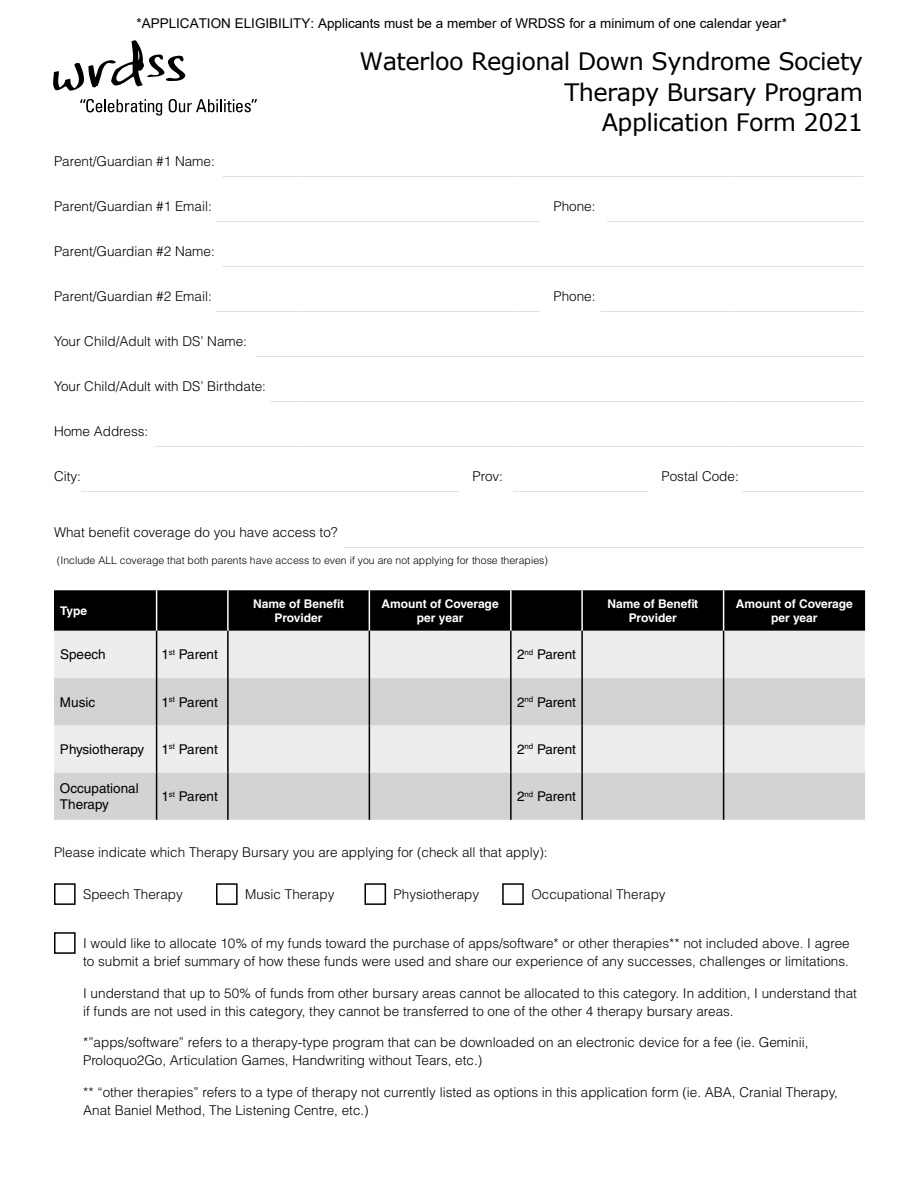
<style>
.page{position:relative;width:918px;height:1188px;background:#fff}
.page>*{position:absolute;margin:0;border:0;box-sizing:border-box;transform-origin:0 0}
.t1{font:24px/30.3px "Verdana";letter-spacing:-.025em;color:#000;text-align:right}
.t2{font:300 13.5px/18px "Helvetica LT Std";color:#000}
.t3{font:300 13.5px "Helvetica LT Std";color:#d1d3d4}
.t4{font:13.5px/16.5px "Helvetica LT Std";color:#000}
.t5{font:13.5px "Arial";color:#000}
.t6{font:700 12px/13.5px "Helvetica LT Std";color:#fff;text-align:center}
.t7{font:300 10.5px "Helvetica LT Std";color:#000}
</style>
<div class="page">
<div style="left:54px;top:590px;width:811px;height:41px;background:#000"></div>
<div style="left:54px;top:631px;width:811px;height:47px;background:#ededee"></div>
<svg style="left:54px;top:678px;width:811px;height:142px;background:#dadbdc"></svg>
<hr style="left:156px;top:590px;width:1px;height:41px;background:#fff">
<hr style="left:227px;top:590px;width:2px;height:41px;background:#fff">
<hr style="left:369px;top:590px;width:1px;height:41px;background:#fff">
<hr style="left:510px;top:590px;width:2px;height:41px;background:#fff">
<hr style="left:581px;top:590px;width:2px;height:41px;background:#fff">
<hr style="left:723px;top:590px;width:1px;height:41px;background:#fff">
<hr style="left:156px;top:631px;width:1px;height:47px;background:#000">
<hr style="left:227px;top:631px;width:2px;height:47px;background:#000">
<hr style="left:369px;top:631px;width:1px;height:47px;background:#000">
<hr style="left:510px;top:631px;width:2px;height:47px;background:#000">
<hr style="left:581px;top:631px;width:2px;height:47px;background:#000">
<hr style="left:723px;top:631px;width:1px;height:47px;background:#000">
<hr style="left:156px;top:678px;width:1px;height:47px;background:#000">
<hr style="left:227px;top:678px;width:2px;height:47px;background:#000">
<hr style="left:369px;top:678px;width:1px;height:47px;background:#000">
<hr style="left:510px;top:678px;width:2px;height:47px;background:#000">
<hr style="left:581px;top:678px;width:2px;height:47px;background:#000">
<hr style="left:723px;top:678px;width:1px;height:47px;background:#000">
<hr style="left:156px;top:725px;width:1px;height:48px;background:#000">
<hr style="left:227px;top:725px;width:2px;height:48px;background:#000">
<hr style="left:369px;top:725px;width:1px;height:48px;background:#000">
<hr style="left:510px;top:725px;width:2px;height:48px;background:#000">
<hr style="left:581px;top:725px;width:2px;height:48px;background:#000">
<hr style="left:723px;top:725px;width:1px;height:48px;background:#000">
<hr style="left:156px;top:773px;width:1px;height:47px;background:#000">
<hr style="left:227px;top:773px;width:2px;height:47px;background:#000">
<hr style="left:369px;top:773px;width:1px;height:47px;background:#000">
<hr style="left:510px;top:773px;width:2px;height:47px;background:#000">
<hr style="left:581px;top:773px;width:2px;height:47px;background:#000">
<hr style="left:723px;top:773px;width:1px;height:47px;background:#000">
<div style="left:54px;top:883px;width:22px;height:22px;border:2px solid #000"></div>
<div style="left:54px;top:932px;width:22px;height:22px;border:2px solid #000"></div>
<div style="left:216px;top:883px;width:22px;height:22px;border:2px solid #000"></div>
<div style="left:364px;top:883px;width:22px;height:22px;border:2px solid #000"></div>
<div style="left:502px;top:883px;width:22px;height:22px;border:2px solid #000"></div>
<svg style="left:53px;top:40px;width:133px;height:51px"></svg>
<svg style="left:80px;top:99px;width:82px;height:17px"></svg>
<svg style="left:169px;top:99px;width:88px;height:13px"></svg>
<p class="t5" style="left:136px;top:14px;width:652px">*APPLICATION ELIGIBILITY: Applicants must be a member of WRDSS for a minimum of one calendar year*</p>
<p class="t2" style="left:54px;top:152px;width:162px">Parent/Guardian #1 Name:</p>
<h1 class="t1" style="left:360px;top:46px;width:505px">Waterloo Regional Down Syndrome Society<br>Therapy Bursary Program<br>Application Form 2021</h1>
<p class="t3" style="left:223px;top:162px;width:643px">_______________________________________________________________________________________________</p>
<p class="t2" style="left:54px;top:197px;width:159px">Parent/Guardian #1 Email:</p>
<p class="t2" style="left:554px;top:197px;width:44px">Phone:</p>
<p class="t3" style="left:216px;top:207px;width:325px">________________________________________________</p>
<p class="t2" style="left:54px;top:242px;width:162px">Parent/Guardian #2 Name:</p>
<p class="t3" style="left:608px;top:207px;width:258px">______________________________________</p>
<p class="t2" style="left:54px;top:287px;width:159px">Parent/Guardian #2 Email:</p>
<p class="t3" style="left:223px;top:252px;width:643px">_______________________________________________________________________________________________</p>
<p class="t2" style="left:554px;top:287px;width:44px">Phone:</p>
<p class="t3" style="left:216px;top:297px;width:325px">________________________________________________</p>
<p class="t2" style="left:54px;top:332px;width:195px">Your Child/Adult with DS’ Name:</p>
<p class="t3" style="left:601px;top:297px;width:265px">_______________________________________</p>
<p class="t3" style="left:256px;top:342px;width:609px">__________________________________________________________________________________________</p>
<p class="t2" style="left:54px;top:377px;width:214px">Your Child/Adult with DS’ Birthdate:</p>
<p class="t3" style="left:270px;top:387px;width:595px">________________________________________________________________________________________</p>
<p class="t2" style="left:54px;top:422px;width:96px">Home Address:</p>
<p class="t3" style="left:155px;top:432px;width:710px">_________________________________________________________________________________________________________</p>
<p class="t2" style="left:54px;top:467px;width:28px">City:</p>
<p class="t3" style="left:81px;top:477px;width:379px">________________________________________________________</p>
<p class="t2" style="left:662px;top:467px;width:79px">Postal Code:</p>
<p class="t2" style="left:472px;top:467px;width:32px">Prov:</p>
<p class="t3" style="left:513px;top:477px;width:136px">____________________</p>
<p class="t3" style="left:742px;top:477px;width:123px">__________________</p>
<p class="t2" style="left:54px;top:523px;width:285px">What benefit coverage do you have access to?</p>
<p class="t3" style="left:344px;top:533px;width:521px">_____________________________________________________________________________</p>
<p class="t7" style="left:57px;top:554px;width:493px">(Include ALL coverage that both parents have access to even if you are not applying for those therapies)</p>
<p class="t6" style="left:60px;top:604px;width:29px">Type</p>
<p class="t6" style="left:253px;top:597px;width:92px">Name of Benefit<br>Provider</p>
<p class="t6" style="left:381px;top:597px;width:119px">Amount of Coverage per year</p>
<p class="t6" style="left:607px;top:597px;width:92px">Name of Benefit<br>Provider</p>
<p class="t6" style="left:736px;top:597px;width:119px">Amount of Coverage per year</p>
<p class="t4" style="left:60px;top:646px;width:47px">Speech</p>
<p class="t4" style="left:161px;top:646px;width:58px">1<sup>st</sup> Parent</p>
<p class="t4" style="left:517px;top:646px;width:60px">2<sup>nd</sup> Parent</p>
<p class="t4" style="left:60px;top:694px;width:37px">Music</p>
<p class="t4" style="left:161px;top:694px;width:58px">1<sup>st</sup> Parent</p>
<p class="t4" style="left:517px;top:694px;width:60px">2<sup>nd</sup> Parent</p>
<p class="t4" style="left:60px;top:741px;width:86px">Physiotherapy</p>
<p class="t4" style="left:161px;top:741px;width:58px">1<sup>st</sup> Parent</p>
<p class="t4" style="left:517px;top:741px;width:60px">2<sup>nd</sup> Parent</p>
<p class="t4" style="left:60px;top:780px;width:80px">Occupational<br>Therapy</p>
<p class="t4" style="left:161px;top:788px;width:58px">1<sup>st</sup> Parent</p>
<p class="t4" style="left:517px;top:788px;width:60px">2<sup>nd</sup> Parent</p>
<p class="t2" style="left:54px;top:843px;width:495px">Please indicate which Therapy Bursary you are applying for (check all that apply):</p>
<p class="t2" style="left:83px;top:885px;width:101px">Speech Therapy</p>
<p class="t2" style="left:245px;top:885px;width:91px">Music Therapy</p>
<p class="t2" style="left:394px;top:885px;width:87px">Physiotherapy</p>
<p class="t2" style="left:531px;top:885px;width:136px">Occupational Therapy</p>
<p class="t2" style="left:83px;top:934px;width:768px">I would like to allocate 10% of my funds toward the purchase of apps/software* or other therapies** not included above. I agree to submit a brief summary of how these funds were used and share our experience of any successes, challenges or limitations.</p>
<p class="t2" style="left:83px;top:984px;width:775px">I understand that up to 50% of funds from other bursary areas cannot be allocated to this category. In addition, I understand that if funds are not used in this category, they cannot be transferred to one of the other 4 therapy bursary areas.</p>
<p class="t2" style="left:83px;top:1033px;width:727px">*”apps/software” refers to a therapy-type program that can be downloaded on an electronic device for a fee (ie. Geminii,<br>Proloquo2Go, Articulation Games, Handwriting without Tears, etc.)</p>
<p class="t2" style="left:83px;top:1083px;width:756px">** “other therapies” refers to a type of therapy not currently listed as options in this application form (ie. ABA, Cranial Therapy,<br>Anat Baniel Method, The Listening Centre, etc.)</p>
</div>
